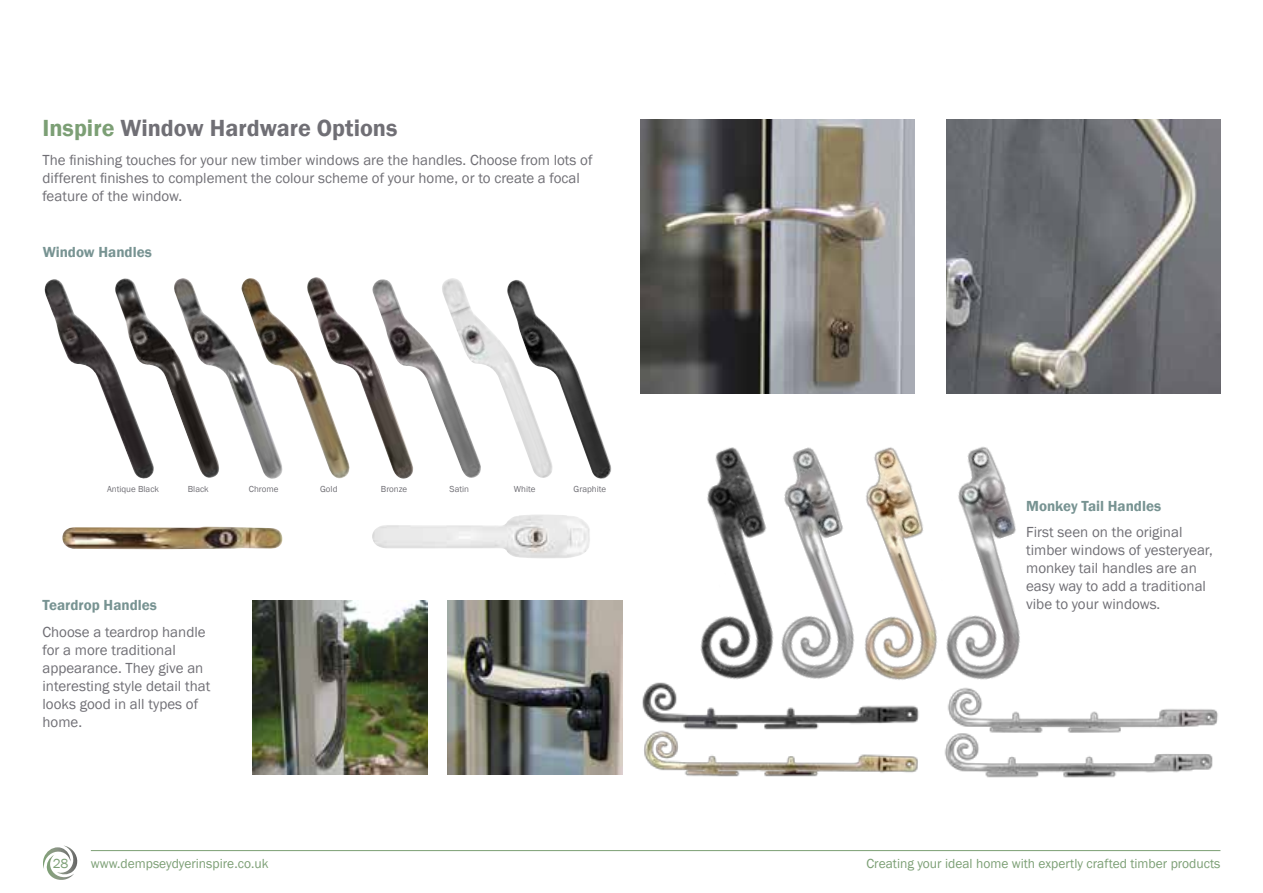
<style>
.page{position:relative;width:1263px;height:893px;background:#fff}
.page>*{position:absolute;margin:0;border:0;box-sizing:border-box;transform-origin:0 0}
.t1{font:600 24px "Franklin Gothic";color:#706f75}
.t2{font:15px/18px "Franklin Gothic";color:#706f75}
.t3{font:600 15px "Franklin Gothic";color:#779392}
.t4{font:13.5px "Franklin Gothic";color:#7c9f75}
.t5{font:9px "Franklin Gothic";color:#706f75}
.s1{color:#7c9f75}
</style>
<div class="page">
<hr style="left:91px;top:850px;width:1129px;height:1px;background:#7c9f75">
<svg style="left:43px;top:846px;width:35px;height:34px"></svg>
<img style="left:44px;top:279px;width:70px;height:141px">
<img style="left:114px;top:278px;width:58px;height:201px">
<img style="left:416px;top:330px;width:25px;height:86px">
<img style="left:441px;top:278px;width:65px;height:200px">
<img style="left:172px;top:278px;width:68px;height:200px">
<img style="left:240px;top:278px;width:65px;height:201px">
<img style="left:305px;top:277px;width:111px;height:202px">
<img style="left:62px;top:527px;width:220px;height:22px">
<img style="left:372px;top:515px;width:218px;height:43px">
<img style="left:700px;top:486px;width:13px;height:186px">
<img style="left:713px;top:447px;width:85px;height:233px">
<img style="left:798px;top:447px;width:82px;height:232px">
<img style="left:880px;top:446px;width:140px;height:234px">
<img style="left:642px;top:682px;width:277px;height:46px">
<img style="left:947px;top:687px;width:271px;height:41px">
<img style="left:644px;top:728px;width:274px;height:49px">
<img style="left:944px;top:728px;width:269px;height:50px">
<img style="left:447px;top:600px;width:175px;height:175px">
<img style="left:253px;top:600px;width:174px;height:175px">
<img style="left:946px;top:119px;width:274px;height:274px">
<img style="left:640px;top:119px;width:274px;height:274px">
<img style="left:506px;top:280px;width:106px;height:199px">
<h1 class="t1" style="left:43px;top:113px;width:356px"><span class="s1">Inspire</span> Window Hardware Options</h1>
<p class="t2" style="left:43px;top:152px;width:552px">The finishing touches for your new timber windows are the handles. Choose from lots of different finishes to complement the colour scheme of your home, or to create a focal feature of the window.</p>
<p class="t3" style="left:43px;top:243px;width:111px">Window Handles</p>
<p class="t5" style="left:107px;top:484px;width:54px">Antique Black</p>
<p class="t5" style="left:188px;top:484px;width:22px">Black</p>
<p class="t5" style="left:249px;top:484px;width:31px">Chrome</p>
<p class="t5" style="left:320px;top:484px;width:19px">Gold</p>
<p class="t5" style="left:381px;top:484px;width:28px">Bronze</p>
<p class="t5" style="left:449px;top:484px;width:21px">Satin</p>
<p class="t5" style="left:514px;top:484px;width:23px">White</p>
<p class="t5" style="left:574px;top:484px;width:34px">Graphite</p>
<p class="t3" style="left:1026px;top:496px;width:137px">Monkey Tail Handles</p>
<p class="t2" style="left:1026px;top:523px;width:188px">First seen on the original timber windows of yesteryear, monkey tail handles are an easy way to add a traditional</p>
<p class="t3" style="left:43px;top:596px;width:116px">Teardrop Handles</p>
<p class="t2" style="left:1026px;top:595px;width:136px">vibe to your windows.</p>
<p class="t2" style="left:43px;top:623px;width:169px">Choose a teardrop handle for a more traditional appearance. They give an interesting style detail that looks good in all types of home.</p>
<p class="t4" style="left:53px;top:855px;width:17px">28</p>
<p class="t4" style="left:91px;top:855px;width:179px">www.dempseydyerinspire.co.uk</p>
<p class="t4" style="left:866px;top:855px;width:356px">Creating your ideal home with expertly crafted timber products</p>
</div>
